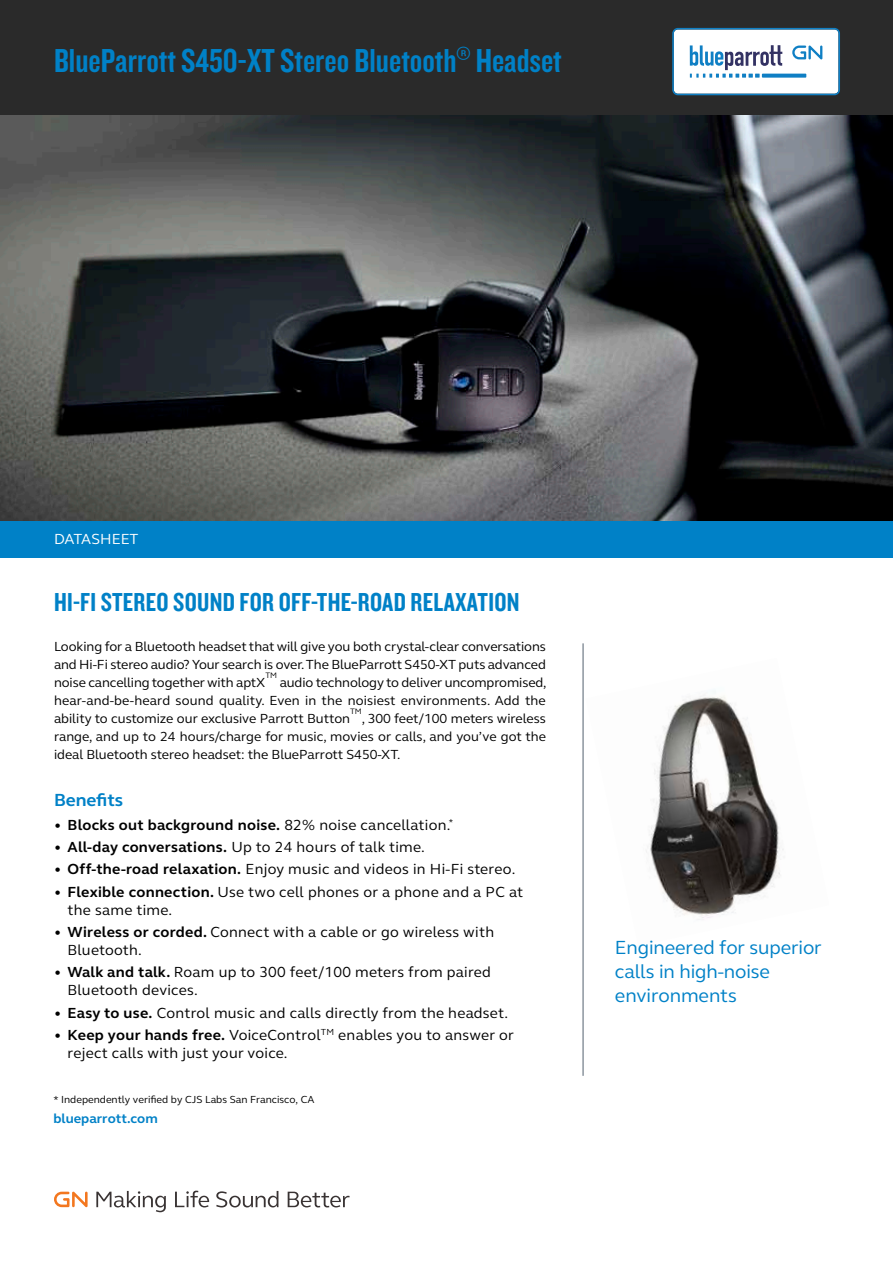
<style>
.page{position:relative;width:893px;height:1263px;background:#fff}
.page>*{position:absolute;margin:0;border:0;box-sizing:border-box;transform-origin:0 0}
.t1{font:34.5px "Knockout HTF49 Liteweight";color:#0081c7}
.t2{font:27px "Knockout HTF49 Liteweight";letter-spacing:.01em;color:#0081c7}
.t3{font:19.5px/24px "GN Elliot";letter-spacing:-.005em;color:#0081c7}
.t4{font:700 18px "GN Elliot";color:#0081c7}
.t5{font:15px/18px "GN Elliot";letter-spacing:.02em;color:#000}
.t6{font:700 15px "GN Elliot";letter-spacing:.02em;color:#000}
.t7{font:15px "GN Elliot";color:#fff}
.t8{font:13.5px/18px "GN Elliot";letter-spacing:-.005em;color:#000;text-align:justify}
.t9{font:700 13.5px "GN Elliot";color:#0081c7}
.t10{font:10.5px "GN Elliot";color:#000}
.t11{font:8.1px "GN Elliot";color:#000}
.s1{font-weight:400}
.s2{font-weight:700}
</style>
<div class="page">
<img style="left:0;top:114px;width:893px;height:408px">
<div style="left:0;top:0;width:893px;height:114px;background:#2a2a2a"></div>
<img style="left:646px;top:691px;width:138px;height:229px">
<hr style="left:583px;top:643px;width:1px;height:433px;background:#52616f">
<div style="left:0;top:522px;width:893px;height:36px;background:#0081c7"></div>
<svg style="left:672px;top:28px;width:168px;height:67px"></svg>
<svg style="left:54px;top:1191px;width:34px;height:16px"></svg>
<svg style="left:96px;top:1191px;width:70px;height:21px"></svg>
<svg style="left:175px;top:1191px;width:34px;height:16px"></svg>
<svg style="left:216px;top:1191px;width:62px;height:16px"></svg>
<svg style="left:288px;top:1192px;width:62px;height:15px"></svg>
<h1 class="t1" style="left:54px;top:43px;width:509px">BlueParrott S450-XT Stereo Bluetooth<sup>®</sup> Headset</h1>
<p class="t7" style="left:54px;top:529px;width:86px">DATASHEET</p>
<h2 class="t2" style="left:54px;top:588px;width:467px">HI-FI STEREO SOUND FOR OFF-THE-ROAD RELAXATION</h2>
<p class="t8" style="left:54px;top:637px;width:493px">Looking for a Bluetooth headset that will give you both crystal-clear conversations and Hi-Fi stereo audio? Your search is over. The BlueParrott S450-XT puts advanced noise cancelling together with aptX</p>
<p class="t11" style="left:265px;top:670px;width:13px">TM</p>
<p class="t8" style="left:54px;top:673px;width:494px;text-indent:226px">audio technology to deliver uncompromised, hear-and-be-heard sound quality. Even in the noisiest environments. Add the ability to customize our exclusive Parrott Button</p>
<p class="t11" style="left:350px;top:706px;width:13px">TM</p>
<p class="t8" style="left:54px;top:709px;width:494px;text-indent:308px">, 300 feet/100 meters wireless range, and up to 24 hours/charge for music, movies or calls, and you’ve got the ideal Bluetooth stereo headset: the BlueParrott S450-XT.</p>
<h3 class="t4" style="left:54px;top:788px;width:71px">Benefits</h3>
<p class="t6" style="left:54px;top:814px;width:401px">• Blocks out background noise. <span class="s1">82% noise cancellation.</span><sup>*</sup></p>
<p class="t6" style="left:54px;top:837px;width:372px">• All-day conversations. <span class="s1">Up to 24 hours of talk time.</span></p>
<p class="t5" style="left:54px;top:860px;width:463px"><span class="s2">• Off-the-road relaxation.</span> Enjoy music and videos in Hi-Fi stereo.</p>
<p class="t5" style="left:68px;top:882px;width:457px;text-indent:-14px"><span class="s2">• Flexible connection.</span> Use two cell phones or a phone and a PC at the same time.</p>
<p class="t5" style="left:68px;top:922px;width:428px;text-indent:-14px"><span class="s2">• Wireless or corded.</span> Connect with a cable or go wireless with<br>Bluetooth.</p>
<p class="t5" style="left:68px;top:963px;width:425px;text-indent:-14px"><span class="s2">• Walk and talk.</span> Roam up to 300 feet/100 meters from paired<br>Bluetooth devices.</p>
<p class="t5" style="left:54px;top:1003px;width:456px"><span class="s2">• Easy to use.</span> Control music and calls directly from the headset.</p>
<p class="t5" style="left:67px;top:1025px;width:448px;text-indent:-13px"><span class="s2">• Keep your hands free.</span> VoiceControl<sup>TM</sup> enables you to answer or reject calls with just your voice.</p>
<p class="t10" style="left:53px;top:1093px;width:263px">* Independently verified by CJS Labs San Francisco, CA</p>
<p class="t9" style="left:53px;top:1109px;width:106px">blueparrott.com</p>
<h3 class="t3" style="left:615px;top:935px;width:208px">Engineered for superior calls in high-noise environments</h3>
</div>
